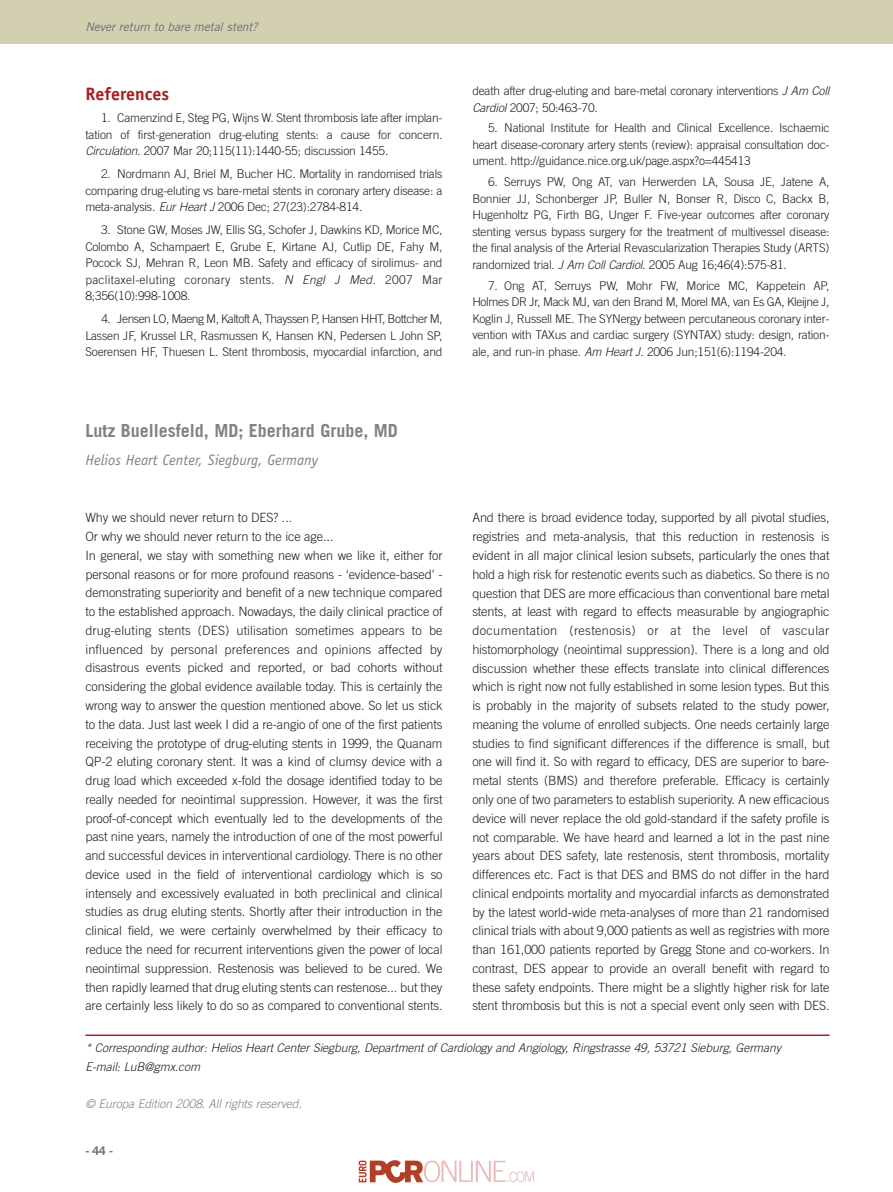
<style>
.page{position:relative;width:893px;height:1192px;background:#fff}
.page>*{position:absolute;margin:0;border:0;box-sizing:border-box;transform-origin:0 0}
.t1{font:700 18px "Trade Gothic";color:#808285}
.t2{font:700 18px "Officina Sans";color:#a62023}
.t3{font:italic 15px "Officina Sans";color:#808285}
.t4{font:300 12.75px/18.8px "Trade Gothic";letter-spacing:-.01em;color:#231f20}
.t5{font:300 12px/16.5px "Trade Gothic";letter-spacing:-.015em;color:#231f20;text-align:justify}
.t6{font:italic 300 12px/18.8px "Trade Gothic";color:#231f20}
.t7{font:italic 300 12px "Trade Gothic";color:#808285}
.t8{font:italic 12px "Trade Gothic";color:#6c6d70}
.t9{font:700 12px "Trade Gothic";color:#6c6d70}
.s1{font-style:italic}
</style>
<div class="page">
<hr style="left:85px;top:1034px;width:744px;height:1px;background:#a62023">
<div style="left:0;top:0;width:893px;height:44px;background:#d3d0b2"></div>
<img style="left:358px;top:1160px;width:176px;height:23px">
<p class="t8" style="left:85px;top:23px;width:176px">Never return to bare metal stent?</p>
<h1 class="t2" style="left:85px;top:87px;width:85px">References</h1>
<p class="t5" style="left:85px;top:111px;width:359px;text-indent:16px">1. Camenzind E, Steg PG, Wijns W. Stent thrombosis late after implan&shy;tation of first-generation drug-eluting stents: a cause for concern.<br><span class="s1">Circulation.</span>2007 Mar 20;115(11):1440-55; discussion 1455.</p>
<p class="t5" style="left:85px;top:167px;width:359px;text-indent:16px">2. Nordmann AJ, Briel M, Bucher HC. Mortality in randomised trials comparing drug-eluting vs bare-metal stents in coronary artery disease: a meta-analysis. <span class="s1">Eur Heart J</span>2006 Dec; 27(23):2784-814.</p>
<p class="t5" style="left:85px;top:223px;width:359px;text-indent:16px">3. Stone GW, Moses JW, Ellis SG, Schofer J, Dawkins KD, Morice MC, Colombo A, Schampaert E, Grube E, Kirtane AJ, Cutlip DE, Fahy M, Pocock SJ, Mehran R, Leon MB. Safety and efficacy of sirolimus- and paclitaxel-eluting coronary stents. <span class="s1">N Engl J Med.</span> 2007 Mar 8;356(10):998-1008.</p>
<p class="t5" style="left:85px;top:312px;width:359px;text-indent:16px">4. Jensen LO, Maeng M, Kaltoft A, Thayssen P, Hansen HHT, Bottcher M, Lassen JF, Krussel LR, Rasmussen K, Hansen KN, Pedersen L John SP, Soerensen HF, Thuesen L. Stent thrombosis, myocardial infarction, and</p>
<h1 class="t1" style="left:85px;top:424px;width:314px">Lutz Buellesfeld, MD; Eberhard Grube, MD</h1>
<p class="t3" style="left:85px;top:454px;width:234px">Helios Heart Center, Siegburg, Germany</p>
<p class="t5" style="left:472px;top:84px;width:361px">death after drug-eluting and bare-metal coronary interventions <span class="s1">J Am Coll<br>Cardiol</span> 2007; 50:463-70.</p>
<p class="t5" style="left:472px;top:121px;width:359px;text-indent:16px">5. National Institute for Health and Clinical Excellence. Ischaemic heart disease-coronary artery stents (review): appraisal consultation doc&shy;ument. http://guidance.nice.org.uk/page.aspx?o=445413</p>
<p class="t5" style="left:472px;top:175px;width:359px;text-indent:16px">6. Serruys PW, Ong AT, van Herwerden LA, Sousa JE, Jatene A, Bonnier JJ, Schonberger JP, Buller N, Bonser R, Disco C, Backx B, Hugenholtz PG, Firth BG, Unger F. Five-year outcomes after coronary stenting versus bypass surgery for the treatment of multivessel disease: the final analysis of the Arterial Revascularization Therapies Study (ARTS) randomized trial. <span class="s1">J Am Coll Cardiol.</span> 2005 Aug 16;46(4):575-81.</p>
<p class="t5" style="left:472px;top:278px;width:359px;text-indent:16px">7. Ong AT, Serruys PW, Mohr FW, Morice MC, Kappetein AP, Holmes DR Jr, Mack MJ, van den Brand M, Morel MA, van Es GA, Kleijne J, Koglin J, Russell ME. The SYNergy between percutaneous coronary inter&shy;vention with TAXus and cardiac surgery (SYNTAX) study: design, ration&shy;ale, and run-in phase. <span class="s1">Am Heart J.</span> 2006 Jun;151(6):1194-204.</p>
<p class="t4" style="left:85px;top:509px;width:359px">Why we should never return to DES? ...<br>Or why we should never return to the ice age...<br>In general, we stay with something new when we like it, either for personal reasons or for more profound reasons - ‘evidence-based’ - demonstrating superiority and benefit of a new technique compared to the established approach. Nowadays, the daily clinical practice of drug-eluting stents (DES) utilisation sometimes appears to be influenced by personal preferences and opinions affected by disastrous events picked and reported, or bad cohorts without considering the global evidence available today. This is certainly the wrong way to answer the question mentioned above. So let us stick to the data. Just last week I did a re-angio of one of the first patients receiving the prototype of drug-eluting stents in 1999, the Quanam QP-2 eluting coronary stent. It was a kind of clumsy device with a drug load which exceeded x-fold the dosage identified today to be really needed for neointimal suppression. However, it was the first proof-of-concept which eventually led to the developments of the past nine years, namely the introduction of one of the most powerful and successful devices in interventional cardiology. There is no other device used in the field of interventional cardiology which is so intensely and excessively evaluated in both preclinical and clinical studies as drug eluting stents. Shortly after their introduction in the clinical field, we were certainly overwhelmed by their efficacy to reduce the need for recurrent interventions given the power of local neointimal suppression. Restenosis was believed to be cured. We then rapidly learned that drug eluting stents can restenose... but they are certainly less likely to do so as compared to conventional stents.</p>
<p class="t4" style="left:472px;top:509px;width:359px;text-align:justify">And there is broad evidence today, supported by all pivotal studies, registries and meta-analysis, that this reduction in restenosis is evident in all major clinical lesion subsets, particularly the ones that hold a high risk for restenotic events such as diabetics. So there is no question that DES are more efficacious than conventional bare metal stents, at least with regard to effects measurable by angiographic documentation (restenosis) or at the level of vascular histomorphology (neointimal suppression). There is a long and old discussion whether these effects translate into clinical differences which is right now not fully established in some lesion types. But this is probably in the majority of subsets related to the study power, meaning the volume of enrolled subjects. One needs certainly large studies to find significant differences if the difference is small, but one will find it. So with regard to efficacy, DES are superior to bare&shy;metal stents (BMS) and therefore preferable. Efficacy is certainly only one of two parameters to establish superiority. A new efficacious device will never replace the old gold-standard if the safety profile is not comparable. We have heard and learned a lot in the past nine years about DES safety, late restenosis, stent thrombosis, mortality differences etc. Fact is that DES and BMS do not differ in the hard clinical endpoints mortality and myocardial infarcts as demonstrated by the latest world-wide meta-analyses of more than 21 randomised clinical trials with about 9,000 patients as well as registries with more than 161,000 patients reported by Gregg Stone and co-workers. In contrast, DES appear to provide an overall benefit with regard to these safety endpoints. There might be a slightly higher risk for late stent thrombosis but this is not a special event only seen with DES.</p>
<p class="t6" style="left:85px;top:1039px;width:700px">* Corresponding author: Helios Heart Center Siegburg, Department of Cardiology and Angiology, Ringstrasse 49, 53721 Sieburg, Germany<br>E-mail: LuB@gmx.com</p>
<p class="t7" style="left:85px;top:1099px;width:220px">© Europa Edition 2008. All rights reserved.</p>
<p class="t9" style="left:85px;top:1145px;width:29px">- 44 -</p>
</div>
